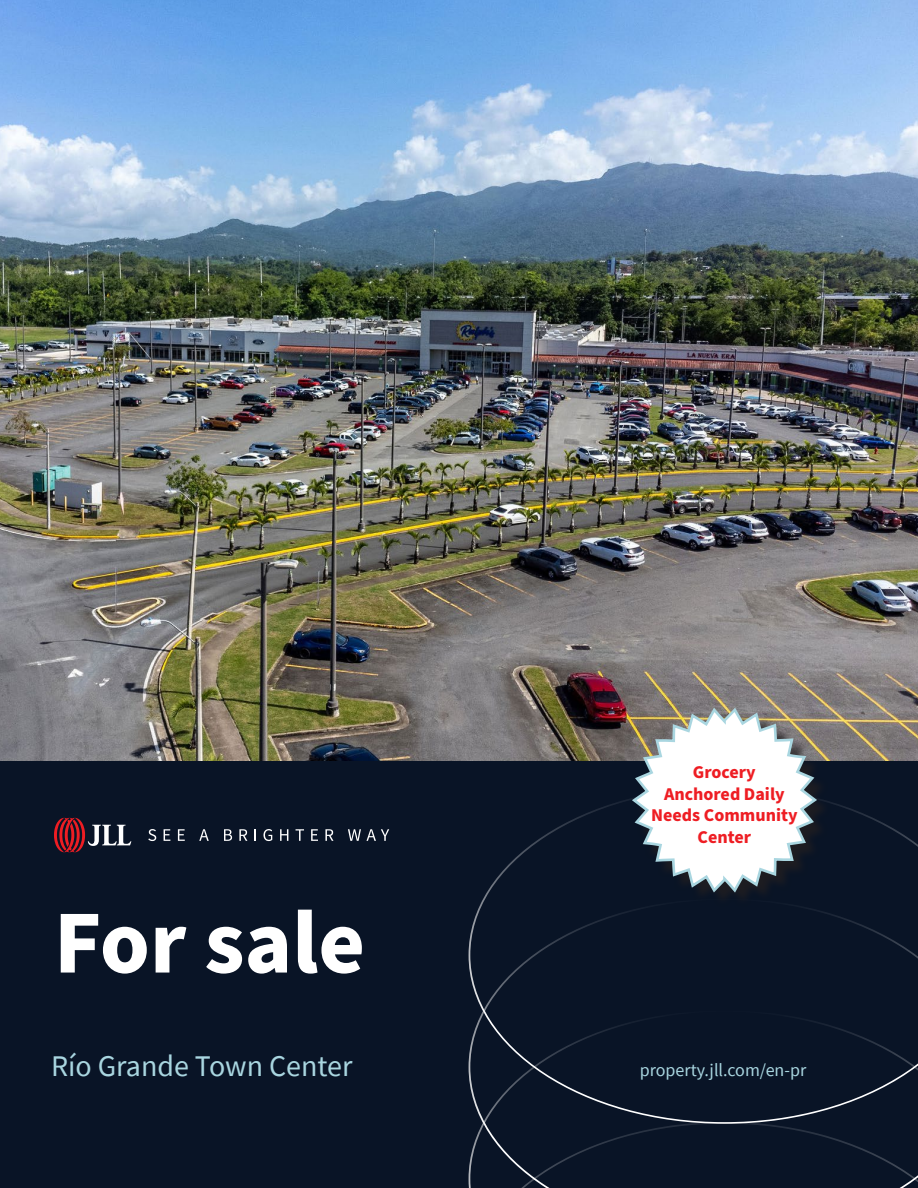
<style>
.page{position:relative;width:918px;height:1188px;background:#fff}
.page>*{position:absolute;margin:0;border:0;box-sizing:border-box;transform-origin:0 0}
.t1{font:700 90px "Source Sans Pro";color:#fff}
.t2{font:30px "Source Sans Pro";color:#a9d6e0}
.t3{font:700 18px/21.6px "Source Sans Pro";color:#ee1d23;text-align:center}
.t4{font:18px "Source Sans Pro";color:#a9d6e0}
</style>
<div class="page">
<img style="left:0;top:0;width:918px;height:762px">
<div style="left:0;top:762px;width:918px;height:426px;background:#091426"></div>
<svg style="left:469px;top:1124px;width:449px;height:64px"></svg>
<svg style="left:469px;top:799px;width:449px;height:325px"></svg>
<svg style="left:148px;top:829px;width:8px;height:12px"></svg>
<svg style="left:164px;top:829px;width:6px;height:12px"></svg>
<svg style="left:178px;top:829px;width:7px;height:12px"></svg>
<svg style="left:199px;top:829px;width:10px;height:12px"></svg>
<svg style="left:224px;top:829px;width:8px;height:12px"></svg>
<svg style="left:239px;top:829px;width:8px;height:12px"></svg>
<svg style="left:254px;top:829px;width:2px;height:12px"></svg>
<svg style="left:263px;top:829px;width:9px;height:12px"></svg>
<svg style="left:280px;top:829px;width:8px;height:12px"></svg>
<svg style="left:296px;top:829px;width:8px;height:12px"></svg>
<svg style="left:311px;top:829px;width:7px;height:12px"></svg>
<svg style="left:325px;top:829px;width:8px;height:12px"></svg>
<svg style="left:348px;top:829px;width:41px;height:12px"></svg>
<svg style="left:54px;top:818px;width:77px;height:34px"></svg>
<div style="left:634px;top:710px;width:197px;height:197px;background:#231f20;opacity:.75"></div>
<svg style="left:630px;top:705px;width:189px;height:190px"></svg>
<p class="t1" style="left:54px;top:881px;width:313px">For sale</p>
<p class="t3" style="left:693px;top:762px;width:64px">Grocery</p>
<p class="t3" style="left:651px;top:783px;width:148px">Anchored Daily<br>Needs Community<br>Center</p>
<p class="t2" style="left:51px;top:1047px;width:303px">Río Grande Town Center</p>
<p class="t4" style="left:640px;top:1058px;width:168px">property.jll.com/en-pr</p>
</div>
